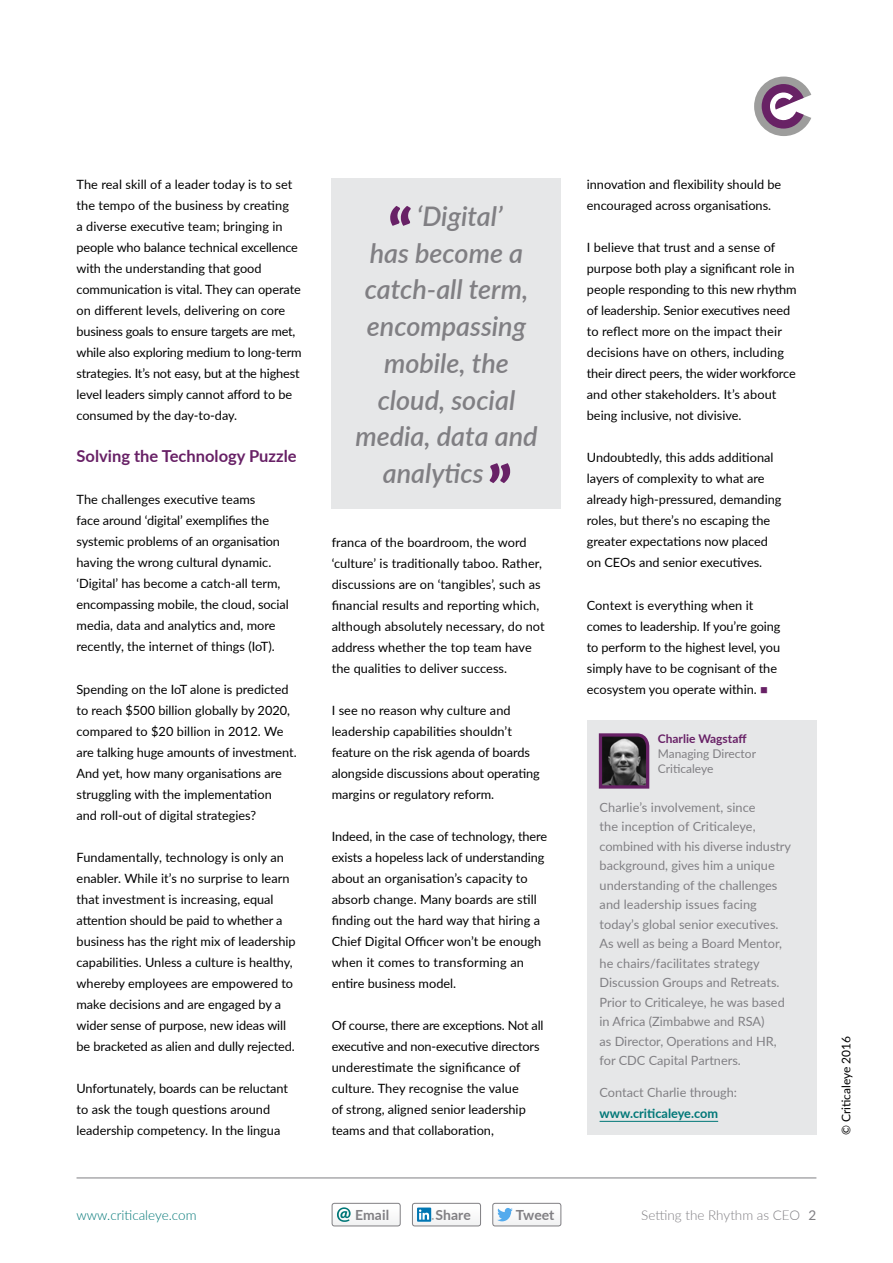
<style>
.page{position:relative;width:893px;height:1263px;background:#fff}
.page>*{position:absolute;margin:0;border:0;box-sizing:border-box;transform-origin:0 0}
.t1{font:italic 600 27px "Lato";color:#807f83}
.t2{font:700 16.5px "Lato";color:#682166}
.t3{font:700 13.95px "Lato";letter-spacing:.005em;color:#807f83}
.t4{font:300 13.5px "Lato";color:#807f83}
.t5{font:300 13.5px "Lato";color:#077}
.t6{font:12.75px/21px "Lato";color:#000}
.t7{font:12.75px/19.5px "Lato";color:#807f83}
.t8{font:700 12.75px "Lato";color:#077}
.t9{font:12px/15px "Lato";color:#807f83}
.t10{font:12px "Lato";color:#000}
.t11{font:700 12px "Lato";color:#682166}
.s1{color:#682166}
.s2{font-weight:400}
</style>
<div class="page">
<div style="left:587px;top:720px;width:229px;height:415px;background:#e6e7e8"></div>
<hr style="left:600px;top:1121px;width:118px;height:1px;background:#077">
<svg style="left:598px;top:733px;width:52px;height:56px;background:#5e4f5e"></svg>
<div style="left:332px;top:179px;width:229px;height:330px;background:#e6e7e8"></div>
<svg style="left:390px;top:206px;width:21px;height:20px"></svg>
<svg style="left:490px;top:463px;width:20px;height:20px"></svg>
<div style="left:412px;top:1203px;width:69px;height:23px;background:#f9fafa;border-radius:2px"></div>
<div style="left:412px;top:1203px;width:69px;height:23px;border:1px solid #807f83;border-radius:2px"></div>
<div style="left:417px;top:1207px;width:14px;height:15px;background:#0076b3"></div>
<svg style="left:419px;top:1209px;width:15px;height:11px"></svg>
<div style="left:493px;top:1203px;width:68px;height:23px;background:#f9fafa;border-radius:2px"></div>
<div style="left:492px;top:1203px;width:69px;height:23px;border:1px solid #807f83;border-radius:2px"></div>
<svg style="left:497px;top:1208px;width:16px;height:13px"></svg>
<div style="left:332px;top:1203px;width:69px;height:23px;background:#f9fafa;border-radius:2px"></div>
<div style="left:332px;top:1203px;width:69px;height:23px;border:1px solid #807f83;border-radius:2px"></div>
<svg style="left:337px;top:1207px;width:14px;height:15px"></svg>
<hr style="left:77px;top:1177px;width:739px;height:1px;background:#807f83">
<svg style="left:754px;top:77px;width:57px;height:59px"></svg>
<p class="t6" style="left:77px;top:173px;width:227px">The real skill of a leader today is to set the tempo of the business by creating<br>a diverse executive team; bringing in people who balance technical excellence with the understanding that good communication is vital. They can operate on different levels, delivering on core business goals to ensure targets are met, while also exploring medium to long-term strategies. It’s not easy, but at the highest level leaders simply cannot afford to be consumed by the day-to-day.</p>
<p class="t2" style="left:77px;top:444px;width:222px">Solving the Technology Puzzle</p>
<p class="t6" style="left:77px;top:489px;width:214px">The challenges executive teams<br>face around ‘digital’ exemplifies the systemic problems of an organisation having the wrong cultural dynamic. ‘Digital’ has become a catch-all term, encompassing mobile, the cloud, social media, data and analytics and, more recently, the internet of things (IoT).</p>
<p class="t6" style="left:77px;top:678px;width:222px">Spending on the IoT alone is predicted to reach $500 billion globally by 2020, compared to $20 billion in 2012. We are talking huge amounts of investment.<br>And yet, how many organisations are struggling with the implementation<br>and roll-out of digital strategies?</p>
<p class="t6" style="left:77px;top:846px;width:221px">Fundamentally, technology is only an enabler. While it’s no surprise to learn that investment is increasing, equal attention should be paid to whether a business has the right mix of leadership capabilities. Unless a culture is healthy, whereby employees are empowered to make decisions and are engaged by a wider sense of purpose, new ideas will be bracketed as alien and dully rejected.</p>
<p class="t6" style="left:77px;top:1077px;width:213px">Unfortunately, boards can be reluctant to ask the tough questions around leadership competency. In the lingua</p>
<h1 class="t1" style="left:417px;top:196px;width:87px">‘Digital’</h1>
<h1 class="t1" style="left:370px;top:233px;width:155px">has become a</h1>
<h1 class="t1" style="left:365px;top:270px;width:165px">catch-all term,</h1>
<h1 class="t1" style="left:367px;top:307px;width:161px">encompassing</h1>
<h1 class="t1" style="left:384px;top:343px;width:126px">mobile, the</h1>
<h1 class="t1" style="left:378px;top:380px;width:139px">cloud, social</h1>
<h1 class="t1" style="left:355px;top:417px;width:184px">media, data and</h1>
<h1 class="t1" style="left:383px;top:454px;width:102px">analytics</h1>
<p class="t6" style="left:332px;top:531px;width:214px">franca of the boardroom, the word ‘culture’ is traditionally taboo. Rather, discussions are on ‘tangibles’, such as financial results and reporting which, although absolutely necessary, do not address whether the top team have the qualities to deliver success.</p>
<p class="t6" style="left:332px;top:699px;width:210px">I see no reason why culture and leadership capabilities shouldn’t feature on the risk agenda of boards alongside discussions about operating margins or regulatory reform.</p>
<p class="t6" style="left:332px;top:825px;width:217px">Indeed, in the case of technology, there exists a hopeless lack of understanding about an organisation’s capacity to absorb change. Many boards are still finding out the hard way that hiring a Chief Digital Officer won’t be enough when it comes to transforming an entire business model.</p>
<p class="t6" style="left:332px;top:1015px;width:213px">Of course, there are exceptions. Not all executive and non-executive directors underestimate the significance of culture. They recognise the value<br>of strong, aligned senior leadership teams and that collaboration,</p>
<p class="t6" style="left:587px;top:173px;width:196px">innovation and flexibility should be encouraged across organisations.</p>
<p class="t6" style="left:587px;top:236px;width:211px">I believe that trust and a sense of purpose both play a significant role in people responding to this new rhythm of leadership. Senior executives need to reflect more on the impact their decisions have on others, including their direct peers, the wider workforce and other stakeholders. It’s about being inclusive, not divisive.</p>
<p class="t6" style="left:587px;top:447px;width:196px">Undoubtedly, this adds additional layers of complexity to what are already high-pressured, demanding roles, but there’s no escaping the greater expectations now placed on CEOs and senior executives.</p>
<p class="t6" style="left:587px;top:594px;width:195px">Context is everything when it comes to leadership. If you’re going to perform to the highest level, you simply have to be cognisant of the ecosystem you operate within. <span class="s1">■</span></p>
<p class="t11" style="left:658px;top:730px;width:90px">Charlie Wagstaff</p>
<p class="t9" style="left:658px;top:746px;width:100px">Managing Director<br>Criticaleye</p>
<p class="t7" style="left:600px;top:797px;width:193px">Charlie’s involvement, since<br>the inception of Criticaleye, combined with his diverse industry background, gives him a unique understanding of the challenges and leadership issues facing today’s global senior executives.<br>As well as being a Board Mentor, he chairs/facilitates strategy<br>Discussion Groups and Retreats.<br>Prior to Criticaleye, he was based in Africa (Zimbabwe and RSA)<br>as Director, Operations and HR, for CDC Capital Partners.</p>
<p class="t7" style="left:600px;top:1082px;width:139px">Contact Charlie through:</p>
<p class="t8" style="left:600px;top:1104px;width:120px">www.criticaleye.com</p>
<p class="t10" style="left:837px;top:1135px;width:101px;rotate:-90deg">© Criticaleye 2016</p>
<p class="t5" style="left:77px;top:1206px;width:122px">www.criticaleye.com</p>
<p class="t3" style="left:355px;top:1205px;width:35px">Email</p>
<p class="t3" style="left:436px;top:1205px;width:37px">Share</p>
<p class="t3" style="left:516px;top:1205px;width:40px">Tweet</p>
<p class="t4" style="left:641px;top:1206px;width:177px">Setting the Rhythm as CEO <span class="s2">2</span></p>
</div>
